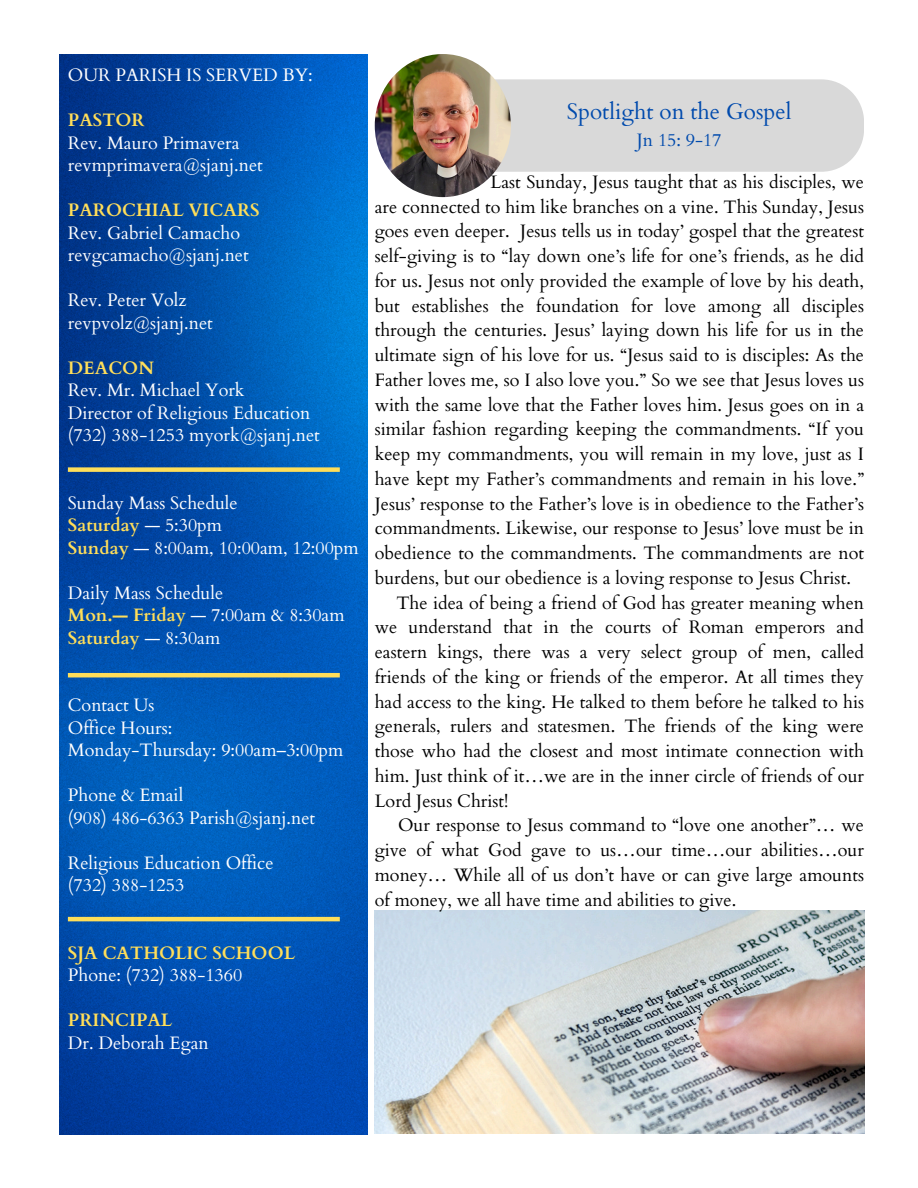
<style>
.page{position:relative;width:918px;height:1188px;background:#fff}
.page>*{position:absolute;margin:0;border:0;box-sizing:border-box;transform-origin:0 0}
.t1{font:22.5px "Cardo";color:#004aad}
.t2{font:18px/24.8px "Cardo";color:#000;text-align:justify}
.t3{font:18px/22.5px "Cardo";color:#fff}
.t4{font:700 18px "Cardo";color:#ffde59}
.t5{font:18px "Cardo";color:#004aad}
.s1{font-weight:700;color:#ffde59}
</style>
<div class="page">
<img style="left:60px;top:54px;width:307px;height:1080px">
<div style="left:68px;top:467px;width:272px;height:5px;background:#ffde59"></div>
<hr style="left:68px;top:673px;width:272px;height:4px;background:#ffde59">
<hr style="left:68px;top:917px;width:272px;height:4px;background:#ffde59">
<div style="left:495px;top:79px;width:369px;height:93px;background:#d9d9d9"></div>
<img style="left:375px;top:54px;width:136px;height:143px;border-radius:50%">
<img style="left:375px;top:911px;width:489px;height:222px">
<p class="t3" style="left:68px;top:65px;width:246px">OUR PARISH IS SERVED BY:</p>
<p class="t4" style="left:68px;top:109px;width:78px">PASTOR</p>
<p class="t3" style="left:68px;top:132px;width:197px">Rev. Mauro Primavera revmprimavera@sjanj.net</p>
<p class="t4" style="left:68px;top:199px;width:193px">PAROCHIAL VICARS</p>
<p class="t3" style="left:68px;top:222px;width:182px">Rev. Gabriel Camacho revgcamacho@sjanj.net</p>
<p class="t3" style="left:68px;top:290px;width:147px">Rev. Peter Volz revpvolz@sjanj.net</p>
<p class="t4" style="left:68px;top:356px;width:88px">DEACON</p>
<p class="t3" style="left:68px;top:380px;width:254px">Rev. Mr. Michael York<br>Director of Religious Education (732) 388-1253 myork@sjanj.net</p>
<p class="t3" style="left:68px;top:492px;width:292px">Sunday Mass Schedule<br><span class="s1">Saturday</span> — 5:30pm<br><span class="s1">Sunday</span> — 8:00am, 10:00am, 12:00pm</p>
<p class="t3" style="left:68px;top:582px;width:278px">Daily Mass Schedule<br><span class="s1">Mon.— Friday</span> — 7:00am &amp; 8:30am<br><span class="s1">Saturday</span> — 8:30am</p>
<p class="t3" style="left:68px;top:695px;width:277px">Contact Us<br>Office Hours:<br>Monday-Thursday: 9:00am–3:00pm</p>
<p class="t3" style="left:68px;top:785px;width:249px">Phone &amp; Email<br>(908) 486-6363 Parish@sjanj.net</p>
<p class="t3" style="left:68px;top:852px;width:207px">Religious Education Office (732) 388-1253</p>
<p class="t4" style="left:68px;top:941px;width:229px">SJA CATHOLIC SCHOOL</p>
<p class="t3" style="left:68px;top:965px;width:176px">Phone: (732) 388-1360</p>
<p class="t4" style="left:68px;top:1009px;width:106px">PRINCIPAL</p>
<p class="t3" style="left:68px;top:1032px;width:142px">Dr. Deborah Egan</p>
<p class="t1" style="left:567px;top:97px;width:226px">Spotlight on the Gospel</p>
<p class="t5" style="left:637px;top:128px;width:86px">Jn 15: 9-17</p>
<p class="t2" style="left:375px;top:170px;width:491px;text-indent:116px">Last Sunday, Jesus taught that as his disciples, we are connected to him like branches on a vine. This Sunday, Jesus goes even deeper. Jesus tells us in today’ gospel that the greatest self-giving is to “lay down one’s life for one’s friends, as he did for us. Jesus not only provided the example of love by his death, but establishes the foundation for love among all disciples through the centuries. Jesus’ laying down his life for us in the ultimate sign of his love for us. “Jesus said to is disciples: As the Father loves me, so I also love you.” So we see that Jesus loves us with the same love that the Father loves him. Jesus goes on in a similar fashion regarding keeping the commandments. “If you keep my commandments, you will remain in my love, just as I have kept my Father’s commandments and remain in his love.” Jesus’ response to the Father’s love is in obedience to the Father’s commandments. Likewise, our response to Jesus’ love must be in obedience to the commandments. The commandments are not burdens, but our obedience is a loving response to Jesus Christ.</p>
<p class="t2" style="left:375px;top:591px;width:491px;text-indent:22px">The idea of being a friend of God has greater meaning when we understand that in the courts of Roman emperors and eastern kings, there was a very select group of men, called friends of the king or friends of the emperor. At all times they had access to the king. He talked to them before he talked to his generals, rulers and statesmen. The friends of the king were those who had the closest and most intimate connection with him. Just think of it…we are in the inner circle of friends of our Lord Jesus Christ!</p>
<p class="t2" style="left:375px;top:813px;width:491px;text-indent:23px">Our response to Jesus command to “love one another”… we give of what God gave to us…our time…our abilities…our money… While all of us don’t have or can give large amounts of money, we all have time and abilities to give.</p>
</div>
